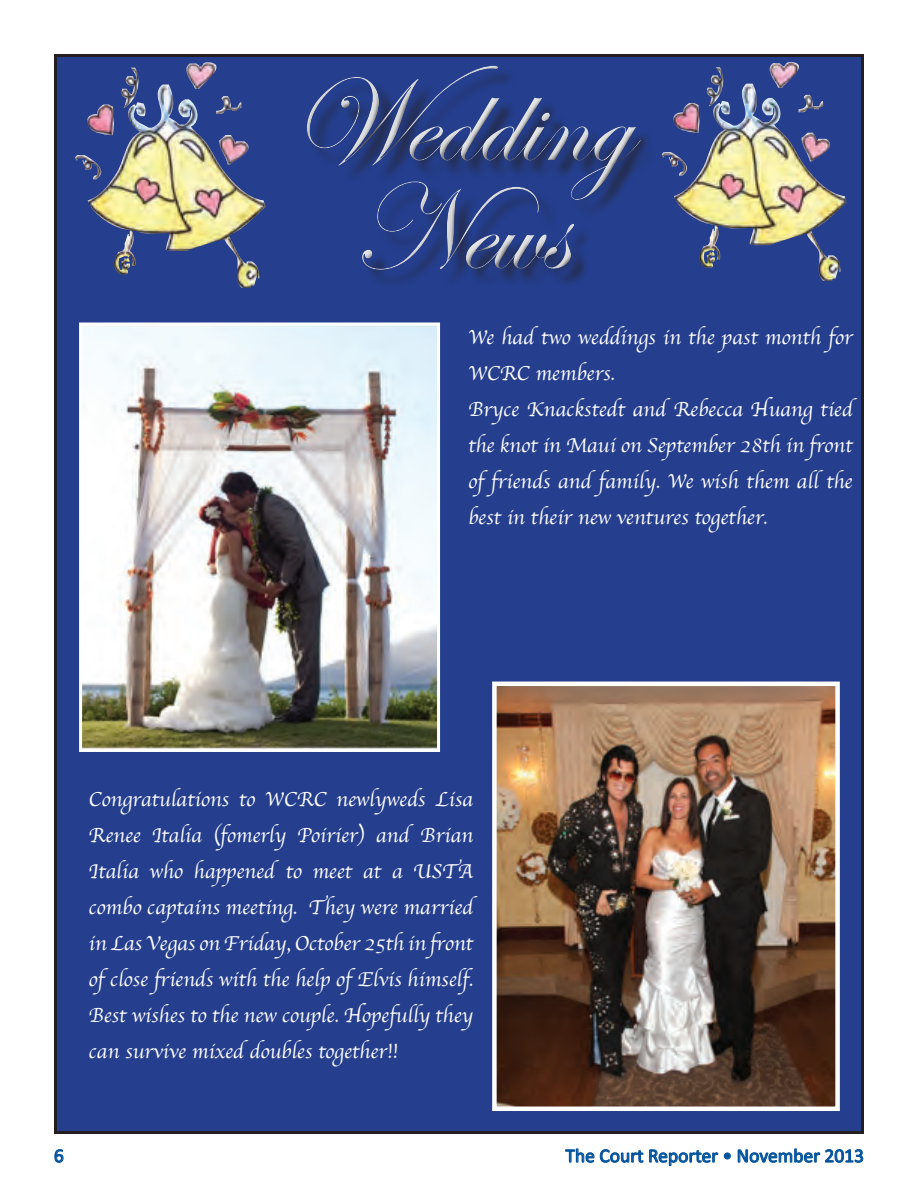
<style>
.page{position:relative;width:918px;height:1188px;background:#fff}
.page>*{position:absolute;margin:0;border:0;box-sizing:border-box;transform-origin:0 0}
.t1{font:124.05px/108px "Edwardian Script ITC";color:#d1d2d4;text-align:center}
.t2{font:21px/36px "Apple Chancery";color:#fff;text-align:justify}
.t3{font:19.5px "Calibri";color:#01529b}
</style>
<div class="page">
<svg style="left:54px;top:1149px;width:10px;height:14px"></svg>
<svg style="left:565px;top:1148px;width:166px;height:18px"></svg>
<svg style="left:737px;top:1148px;width:127px;height:15px"></svg>
<div style="left:56px;top:56px;width:806px;height:1076px;background:#253f8e"></div>
<img style="left:75px;top:62px;width:191px;height:226px">
<div style="left:296px;top:55px;width:354px;height:222px;background:#fff;opacity:.75"></div>
<div style="left:301px;top:58px;width:350px;height:223px;background:#231f20;opacity:.75"></div>
<img style="left:662px;top:62px;width:185px;height:219px">
<img style="left:497px;top:687px;width:338px;height:419px">
<div style="left:492px;top:682px;width:348px;height:429px;border:4px solid #fff"></div>
<img style="left:83px;top:326px;width:353px;height:422px">
<div style="left:79px;top:322px;width:361px;height:430px;border:3px solid #fff"></div>
<h1 class="t1" style="left:288px;top:73px;width:343px">Wedding<br>News</h1>
<p class="t2" style="left:468px;top:319px;width:386px;text-align:left">We had two weddings in the past month for WCRC members.<br>Bryce Knackstedt and Rebecca Huang tied the knot in Maui on September 28th in front of friends and family. We wish them all the best in their new ventures together.</p>
<p class="t2" style="left:89px;top:781px;width:386px">Congratulations to WCRC newlyweds Lisa Renee Italia (fomerly Poirier) and Brian Italia who happened to meet at a USTA combo captains meeting. They were married in Las Vegas on Friday, October 25th in front of close friends with the help of Elvis himself.<br>Best wishes to the new couple. Hopefully they can survive mixed doubles together!!</p>
<p class="t3" style="left:54px;top:1143px;width:11px">6</p>
<p class="t3" style="left:565px;top:1143px;width:300px">The Court Reporter • November 2013</p>
</div>
